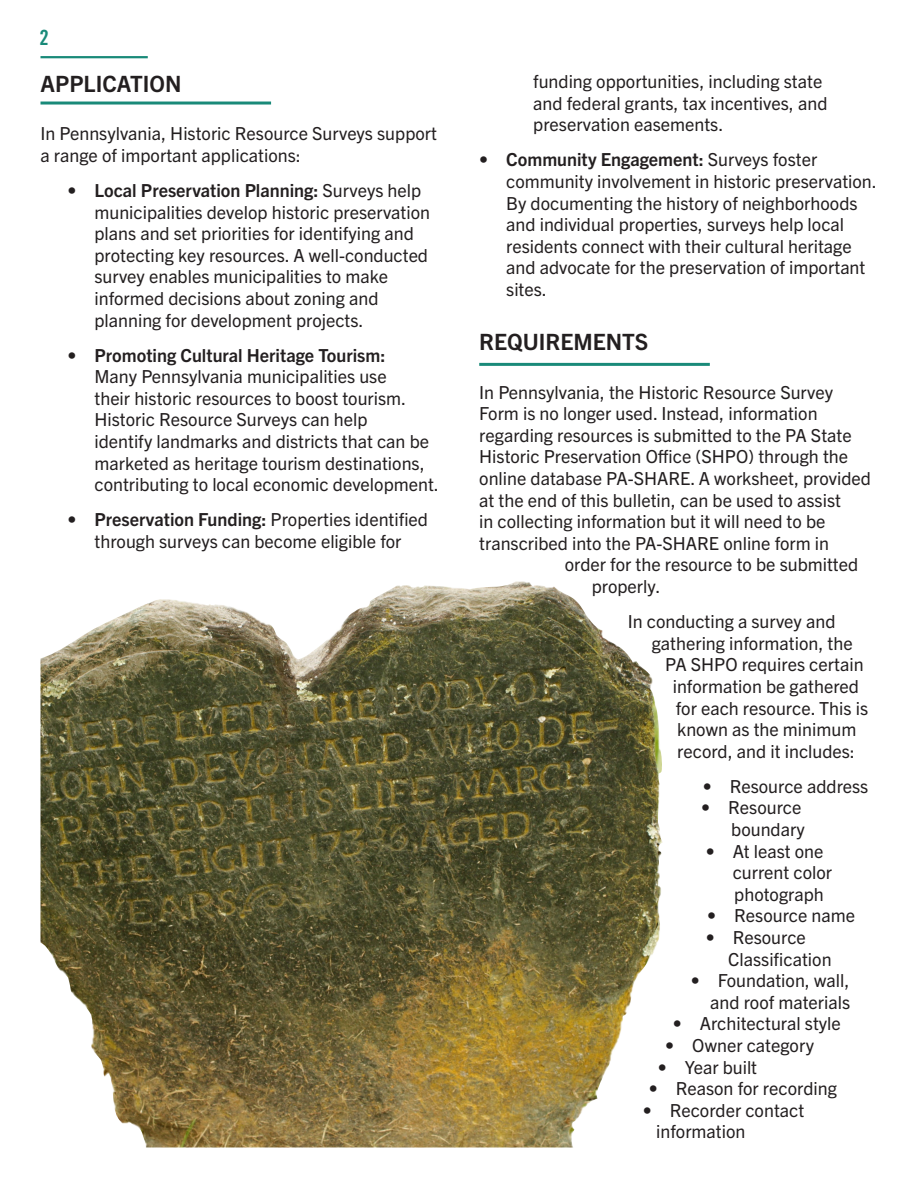
<style>
.page{position:relative;width:918px;height:1188px;background:#fff}
.page>*{position:absolute;margin:0;border:0;box-sizing:border-box;transform-origin:0 0}
.Section_headings{font:700 22.5px "Trade Gothic Next LT Pro";color:#231f20}
.t1{font:21px "Trade Gothic LT Std Bd Cn 20";color:#198a79}
.t2{font:18px/21.6px "Trade Gothic Next LT Pro";color:#231f20}
.s1{font-weight:700}
</style>
<div class="page">
<img style="left:40px;top:581px;width:623px;height:566px">
<hr style="left:40px;top:56px;width:108px;height:2px;background:#198a79">
<hr style="left:40px;top:102px;width:231px;height:3px;background:#198a79">
<hr style="left:479px;top:363px;width:231px;height:3px;background:#198a79">
<p class="t1" style="left:39px;top:25px;width:11px">2</p>
<p class="Section_headings" style="left:40px;top:68px;width:143px">APPLICATION</p>
<p class="t2" style="left:40px;top:122px;width:398px">In Pennsylvania, Historic Resource Surveys support a range of important applications:</p>
<p class="t2" style="left:94px;top:178px;width:337px;text-indent:-27px"><span class="s1">• Local Preservation Planning:</span> Surveys help municipalities develop historic preservation plans and set priorities for identifying and protecting key resources. A well-conducted survey enables municipalities to make informed decisions about zoning and planning for development projects.</p>
<p class="t2" style="left:94px;top:343px;width:346px;text-indent:-27px"><span class="s1">• Promoting Cultural Heritage Tourism:<br></span>Many Pennsylvania municipalities use<br>their historic resources to boost tourism.<br>Historic Resource Surveys can help<br>identify landmarks and districts that can be marketed as heritage tourism destinations, contributing to local economic development.</p>
<p class="t2" style="left:68px;top:508px;width:362px;text-align:center"><span class="s1">• Preservation Funding:</span> Properties identified through surveys can become eligible for</p>
<p class="t2" style="left:533px;top:70px;width:296px">funding opportunities, including state and federal grants, tax incentives, and preservation easements.</p>
<p class="t2" style="left:506px;top:148px;width:372px;text-indent:-27px"><span class="s1">• Community Engagement:</span> Surveys foster community involvement in historic preservation.<br>By documenting the history of neighborhoods and individual properties, surveys help local residents connect with their cultural heritage and advocate for the preservation of important sites.</p>
<p class="Section_headings" style="left:479px;top:326px;width:171px">REQUIREMENTS</p>
<p class="t2" style="left:479px;top:380px;width:355px">In Pennsylvania, the Historic Resource Survey</p>
<p class="t2" style="left:479px;top:402px;width:340px">Form is no longer used. Instead, information</p>
<p class="t2" style="left:479px;top:423px;width:374px">regarding resources is submitted to the PA State</p>
<p class="t2" style="left:479px;top:445px;width:371px">Historic Preservation Office (SHPO) through the</p>
<p class="t2" style="left:479px;top:467px;width:393px">online database PA-SHARE. A worksheet, provided</p>
<p class="t2" style="left:479px;top:488px;width:363px">at the end of this bulletin, can be used to assist</p>
<p class="t2" style="left:479px;top:510px;width:348px">in collecting information but it will need to be</p>
<p class="t2" style="left:479px;top:531px;width:351px">transcribed into the PA-SHARE online form in</p>
<p class="t2" style="left:565px;top:553px;width:295px">order for the resource to be submitted</p>
<p class="t2" style="left:592px;top:575px;width:70px">properly.</p>
<p class="t2" style="left:628px;top:610px;width:209px">In conducting a survey and</p>
<p class="t2" style="left:652px;top:631px;width:203px">gathering information, the</p>
<p class="t2" style="left:665px;top:653px;width:200px">PA SHPO requires certain</p>
<p class="t2" style="left:673px;top:674px;width:188px">information be gathered</p>
<p class="t2" style="left:676px;top:696px;width:194px">for each resource. This is</p>
<p class="t2" style="left:677px;top:718px;width:181px">known as the minimum</p>
<p class="t2" style="left:677px;top:739px;width:179px">record, and it includes:</p>
<p class="t2" style="left:703px;top:774px;width:167px">• Resource address</p>
<p class="t2" style="left:701px;top:796px;width:105px;text-align:right">• Resource boundary</p>
<p class="t2" style="left:733px;top:839px;width:101px;text-indent:-27px">• At least one current color photograph</p>
<p class="t2" style="left:707px;top:904px;width:149px">• Resource name</p>
<p class="t2" style="left:728px;top:926px;width:105px;text-indent:-22px">• Resource<br>Classification</p>
<p class="t2" style="left:691px;top:969px;width:161px;text-align:right">• Foundation, wall, and roof materials</p>
<p class="t2" style="left:673px;top:1012px;width:170px">• Architectural style</p>
<p class="t2" style="left:665px;top:1034px;width:150px">• Owner category</p>
<p class="t2" style="left:658px;top:1055px;width:101px">• Year built</p>
<p class="t2" style="left:649px;top:1077px;width:190px">• Reason for recording</p>
<p class="t2" style="left:656px;top:1098px;width:150px;text-indent:-14px">• Recorder contact information</p>
</div>
